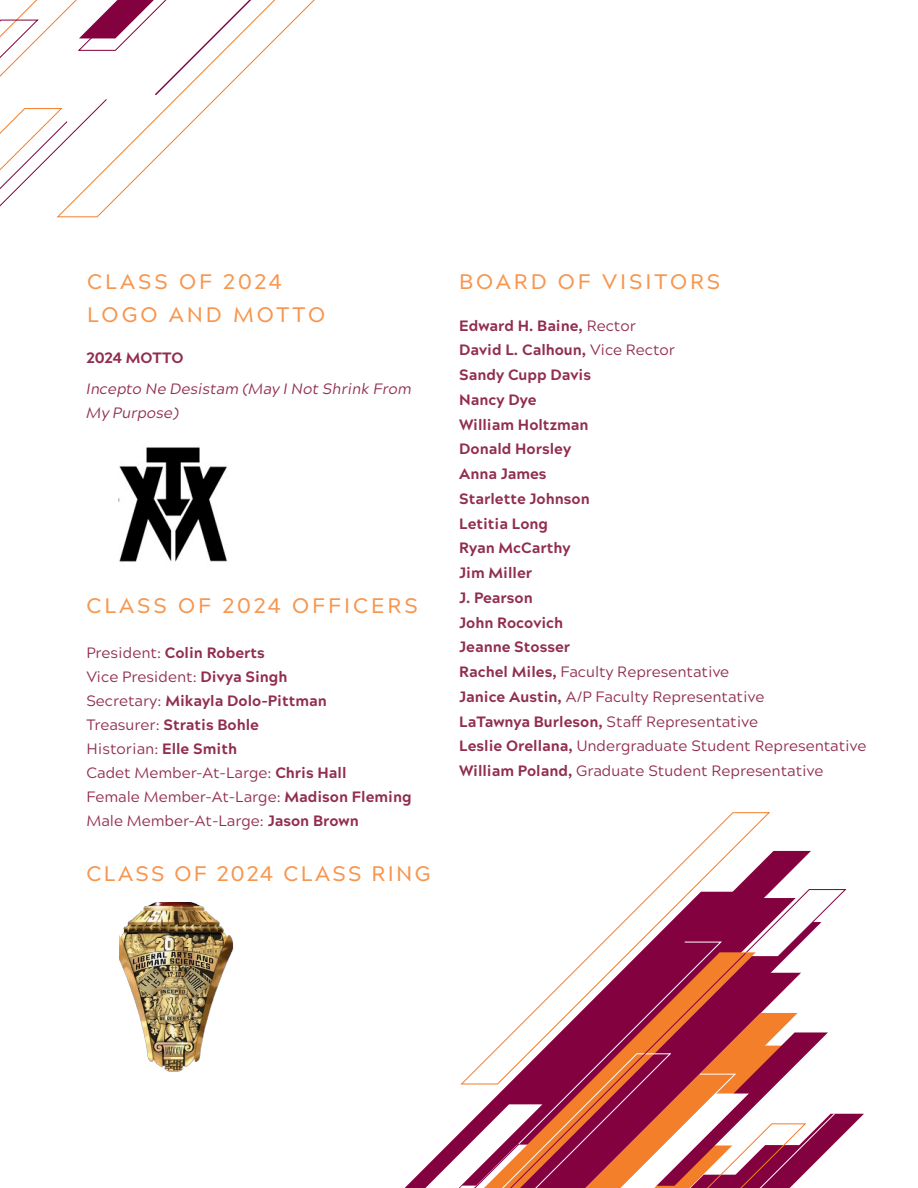
<style>
.page{position:relative;width:918px;height:1188px;background:#fff}
.page>*{position:absolute;margin:0;border:0;box-sizing:border-box;transform-origin:0 0}
.Subheading_copy{font:500 21px/33px "Acherus Grotesque";letter-spacing:.14em;color:#f7964f}
.Subheading_copy-2{font:500 21px "Acherus Grotesque";letter-spacing:.11em;color:#f7964f}
.t1{font:15px "Acherus Grotesque";color:#912d51}
.t2{font:800 15px "Acherus Grotesque";color:#912d51}
.t3{font:italic 15px/24px "Acherus Grotesque";color:#912d51}
.s1{font-weight:400}
.s2{font-weight:800}
</style>
<div class="page">
<svg style="left:770px;top:851px;width:41px;height:127px"></svg>
<svg style="left:770px;top:957px;width:26px;height:47px"></svg>
<svg style="left:770px;top:889px;width:76px;height:68px"></svg>
<svg style="left:593px;top:812px;width:177px;height:201px"></svg>
<svg style="left:404px;top:1013px;width:460px;height:175px"></svg>
<svg style="left:454px;top:952px;width:293px;height:236px"></svg>
<svg style="left:0;top:0;width:315px;height:218px"></svg>
<img style="left:118px;top:447px;width:110px;height:115px">
<img style="left:120px;top:902px;width:114px;height:170px">
<div style="left:230px;top:1047px;width:32px;height:25px;background:#fff"></div>
<p class="Subheading_copy" style="left:87px;top:264px;width:239px">CLASS OF 2024<br>LOGO AND MOTTO</p>
<p class="t2" style="left:86px;top:345px;width:99px">2024 MOTTO</p>
<p class="t3" style="left:86px;top:376px;width:327px">Incepto Ne Desistam (May I Not Shrink From<br>My Purpose)</p>
<p class="Subheading_copy" style="left:86px;top:588px;width:333px">CLASS OF 2024 OFFICERS</p>
<p class="t2" style="left:86px;top:639px;width:180px"><span class="s1">President:</span> Colin Roberts</p>
<p class="t1" style="left:86px;top:664px;width:203px">Vice President: <span class="s2">Divya Singh</span></p>
<p class="t2" style="left:86px;top:687px;width:242px"><span class="s1">Secretary:</span> Mikayla Dolo-Pittman</p>
<p class="t2" style="left:86px;top:711px;width:174px"><span class="s1">Treasurer:</span> Stratis Bohle</p>
<p class="t1" style="left:86px;top:736px;width:152px">Historian: <span class="s2">Elle Smith</span></p>
<p class="t1" style="left:86px;top:760px;width:262px">Cadet Member-At-Large: <span class="s2">Chris Hall</span></p>
<p class="t1" style="left:86px;top:784px;width:327px">Female Member-At-Large: <span class="s2">Madison Fleming</span></p>
<p class="t1" style="left:86px;top:808px;width:274px">Male Member-At-Large: <span class="s2">Jason Brown</span></p>
<p class="Subheading_copy-2" style="left:86px;top:856px;width:346px">CLASS OF 2024 CLASS RING</p>
<p class="Subheading_copy" style="left:459px;top:264px;width:263px">BOARD OF VISITORS</p>
<p class="t2" style="left:459px;top:312px;width:178px">Edward H. Baine, <span class="s1">Rector</span></p>
<p class="t2" style="left:459px;top:337px;width:217px">David L. Calhoun, <span class="s1">Vice Rector</span></p>
<p class="t2" style="left:459px;top:362px;width:133px">Sandy Cupp Davis</p>
<p class="t2" style="left:459px;top:387px;width:79px">Nancy Dye</p>
<p class="t2" style="left:459px;top:411px;width:131px">William Holtzman</p>
<p class="t2" style="left:459px;top:436px;width:114px">Donald Horsley</p>
<p class="t2" style="left:459px;top:461px;width:89px">Anna James</p>
<p class="t2" style="left:459px;top:486px;width:132px">Starlette Johnson</p>
<p class="t2" style="left:459px;top:510px;width:90px">Letitia Long</p>
<p class="t2" style="left:459px;top:535px;width:113px">Ryan McCarthy</p>
<p class="t2" style="left:459px;top:560px;width:75px">Jim Miller</p>
<p class="t2" style="left:459px;top:585px;width:75px">J. Pearson</p>
<p class="t2" style="left:459px;top:609px;width:106px">John Rocovich</p>
<p class="t2" style="left:459px;top:634px;width:113px">Jeanne Stosser</p>
<p class="t1" style="left:459px;top:659px;width:272px"><span class="s2">Rachel Miles,</span> Faculty Representative</p>
<p class="t1" style="left:459px;top:684px;width:307px"><span class="s2">Janice Austin,</span> A/P Faculty Representative</p>
<p class="t1" style="left:459px;top:709px;width:300px"><span class="s2">LaTawnya Burleson,</span> Staff Representative</p>
<p class="t1" style="left:459px;top:733px;width:409px"><span class="s2">Leslie Orellana,</span> Undergraduate Student Representative</p>
<p class="t1" style="left:459px;top:758px;width:366px"><span class="s2">William Poland,</span> Graduate Student Representative</p>
</div>
